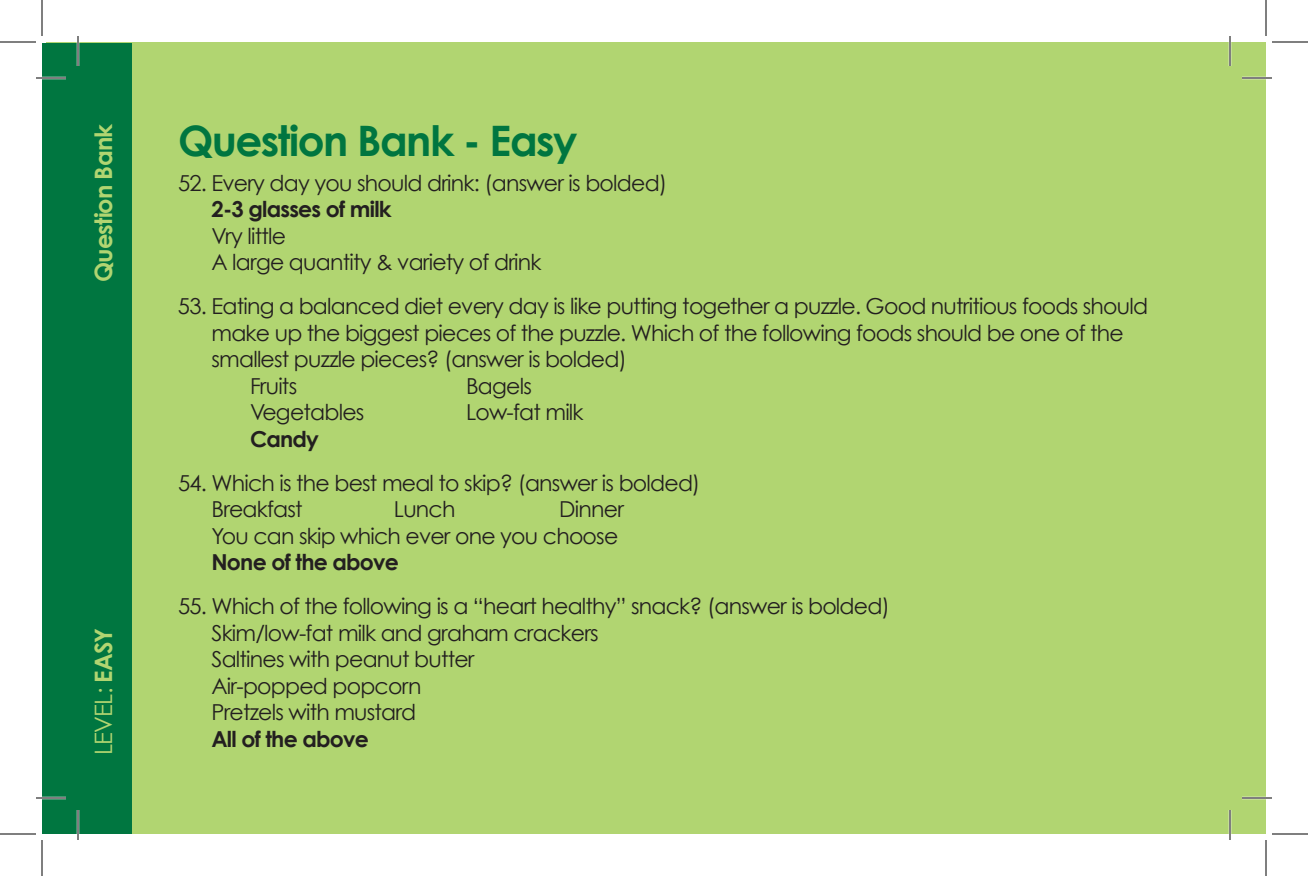
<style>
.page{position:relative;width:1308px;height:876px;background:#fff}
.page>*{position:absolute;margin:0;border:0;box-sizing:border-box;transform-origin:0 0}
.t1{font:700 42px "Century Gothic";letter-spacing:-.035em;color:#007640}
.t2{font:700 24px "Century Gothic";letter-spacing:-.035em;color:#b1d571}
.t3{font:24px "Century Gothic";letter-spacing:-.035em;color:#b1d571}
.t4{font:22px/26.4px "Century Gothic";letter-spacing:-.035em;color:#231f20}
.t5{font:700 22px "Century Gothic";letter-spacing:-.035em;color:#231f20}
.s1{font-weight:700}
</style>
<div class="page">
<div style="left:47px;top:42px;width:1219px;height:792px;background:#b1d571"></div>
<div style="left:42px;top:43px;width:89px;height:791px;background:#007640"></div>
<hr style="left:36px;top:77px;width:30px;height:2px;background:#fff">
<hr style="left:1242px;top:77px;width:30px;height:2px;background:#fff">
<hr style="left:36px;top:797px;width:30px;height:2px;background:#fff">
<hr style="left:1242px;top:797px;width:30px;height:2px;background:#fff">
<hr style="left:77px;top:36px;width:2px;height:30px;background:#fff">
<hr style="left:77px;top:810px;width:2px;height:30px;background:#fff">
<hr style="left:1229px;top:36px;width:2px;height:30px;background:#fff">
<hr style="left:1229px;top:810px;width:2px;height:30px;background:#fff">
<hr style="left:36px;top:78px;width:30px;height:1px;background:#000">
<hr style="left:1242px;top:78px;width:30px;height:1px;background:#000">
<hr style="left:36px;top:798px;width:30px;height:1px;background:#000">
<hr style="left:1242px;top:798px;width:30px;height:1px;background:#000">
<hr style="left:78px;top:36px;width:1px;height:30px;background:#000">
<hr style="left:78px;top:810px;width:1px;height:30px;background:#000">
<hr style="left:1230px;top:36px;width:1px;height:30px;background:#000">
<hr style="left:1230px;top:810px;width:1px;height:30px;background:#000">
<hr style="left:0;top:42px;width:36px;height:1px;background:#000">
<hr style="left:1272px;top:42px;width:36px;height:1px;background:#000">
<hr style="left:0;top:834px;width:36px;height:1px;background:#000">
<hr style="left:1272px;top:834px;width:36px;height:1px;background:#000">
<hr style="left:42px;top:0;width:1px;height:36px;background:#000">
<hr style="left:42px;top:840px;width:1px;height:36px;background:#000">
<hr style="left:1266px;top:0;width:1px;height:36px;background:#000">
<hr style="left:1266px;top:840px;width:1px;height:36px;background:#000">
<p class="t2" style="left:88px;top:282px;width:160px;rotate:-90deg">Question Bank</p>
<p class="t3" style="left:89px;top:755px;width:129px;rotate:-90deg">LEVEL: <span class="s1">EASY</span></p>
<h1 class="t1" style="left:178px;top:114px;width:401px">Question Bank - Easy</h1>
<p class="t4" style="left:178px;top:169px;width:491px">52. Every day you should drink: (answer is bolded)</p>
<p class="t5" style="left:211px;top:195px;width:182px">2-3 glasses of milk</p>
<p class="t4" style="left:211px;top:222px;width:332px">Vry little<br>A large quantity &amp; variety of drink</p>
<p class="t4" style="left:178px;top:293px;width:972px">53. Eating a balanced diet every day is like putting together a puzzle. Good nutritious foods should</p>
<p class="t4" style="left:211px;top:319px;width:914px">make up the biggest pieces of the puzzle. Which of the following foods should be one of the</p>
<p class="t4" style="left:211px;top:346px;width:417px">smallest puzzle pieces? (answer is bolded)</p>
<p class="t4" style="left:250px;top:372px;width:49px">Fruits</p>
<p class="t4" style="left:466px;top:372px;width:67px">Bagels</p>
<p class="t4" style="left:250px;top:399px;width:116px">Vegetables</p>
<p class="t4" style="left:466px;top:399px;width:119px">Low-fat milk</p>
<p class="t5" style="left:250px;top:425px;width:71px">Candy</p>
<p class="t4" style="left:211px;top:469px;width:490px;text-indent:-33px">54. Which is the best meal to skip? (answer is bolded)<br>Breakfast</p>
<p class="t4" style="left:211px;top:496px;width:414px;text-align:right">Dinner<br>You can skip which ever one you choose</p>
<p class="t5" style="left:211px;top:548px;width:189px">None of the above</p>
<p class="t4" style="left:211px;top:593px;width:680px;text-indent:-33px">55. Which of the following is a “heart healthy” snack? (answer is bolded)<br>Skim/low-fat milk and graham crackers<br>Saltines with peanut butter<br>Air-popped popcorn<br>Pretzels with mustard</p>
<p class="t5" style="left:211px;top:725px;width:159px">All of the above</p>
<p class="t4" style="left:394px;top:496px;width:63px">Lunch</p>
</div>
